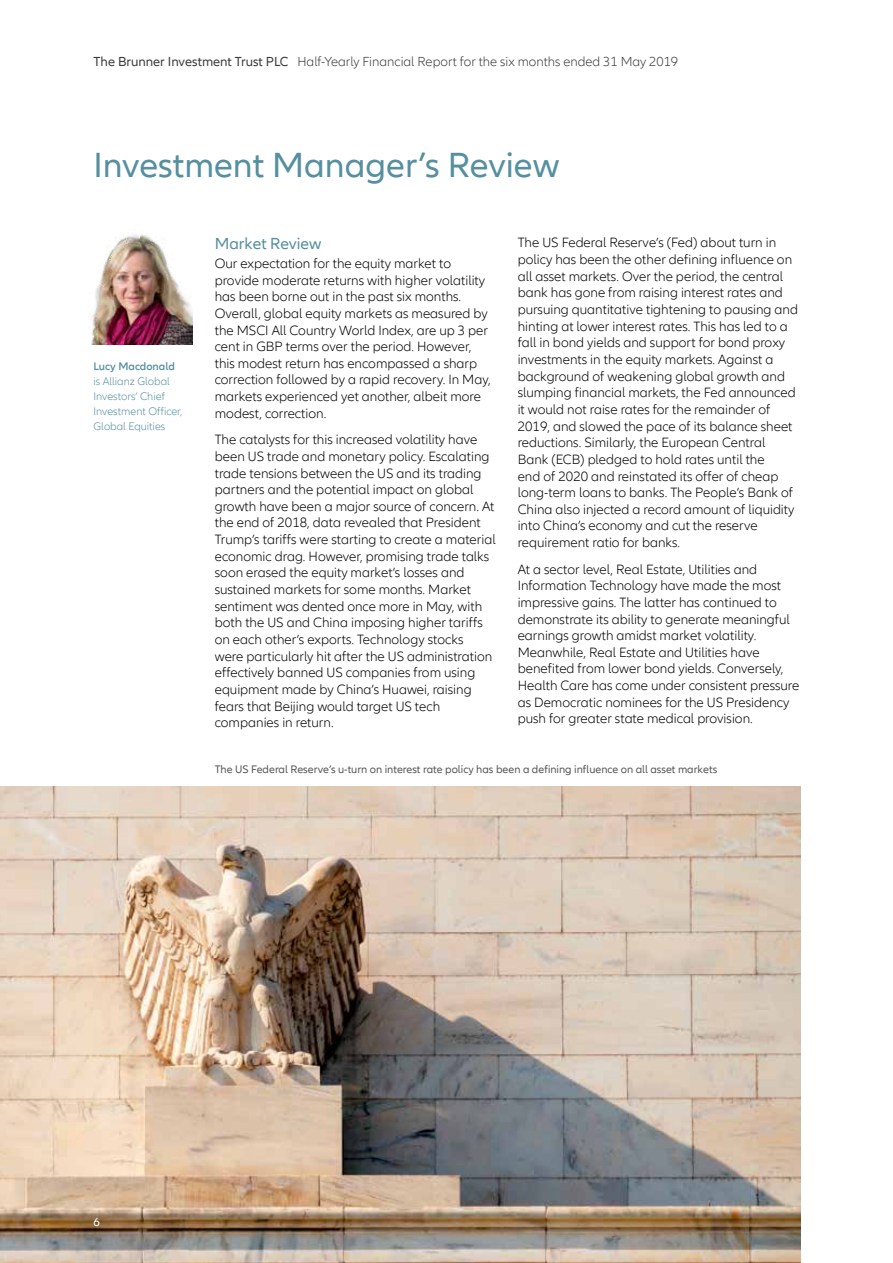
<style>
.page{position:relative;width:893px;height:1263px;background:#fff}
.page>*{position:absolute;margin:0;border:0;box-sizing:border-box;transform-origin:0 0}
.t1{font:36px "Allianz Neo";color:#558fa0}
.t2{font:16.5px "Allianz Neo";color:#558fa0}
.t3{font:300 13.8px/16.6px "Allianz Neo";color:#000}
.t4{font:300 13.5px "Allianz Neo";color:#3c3c3b}
.t5{font:12px "Allianz Neo";color:#fff}
.t6{font:11.25px "Allianz Neo";color:#575756}
.t7{font:300 11.25px/15px "Allianz Neo";color:#558fa0}
.t8{font:600 11.25px "Allianz Neo";color:#558fa0}
.s1{font-weight:400}
</style>
<div class="page">
<img style="left:91px;top:234px;width:101px;height:110px">
<img style="left:0;top:787px;width:800px;height:476px">
<p class="t4" style="left:94px;top:54px;width:586px"><span class="s1">The Brunner Investment Trust PLC</span> Half-Yearly Financial Report for the six months ended 31 May 2019</p>
<h1 class="t1" style="left:94px;top:145px;width:468px">Investment Manager’s Review</h1>
<p class="t8" style="left:94px;top:360px;width:83px">Lucy Macdonald</p>
<p class="t7" style="left:94px;top:374px;width:90px">is Allianz Global<br>Investors’ Chief<br>Investment Officer,<br>Global Equities</p>
<p class="t2" style="left:215px;top:234px;width:108px">Market Review</p>
<p class="t3" style="left:215px;top:255px;width:277px">Our expectation for the equity market to provide moderate returns with higher volatility has been borne out in the past six months.<br>Overall, global equity markets as measured by the MSCI All Country World Index, are up 3 per cent in GBP terms over the period. However, this modest return has encompassed a sharp correction followed by a rapid recovery. In May, markets experienced yet another, albeit more modest, correction.</p>
<p class="t3" style="left:215px;top:432px;width:282px">The catalysts for this increased volatility have been US trade and monetary policy. Escalating trade tensions between the US and its trading partners and the potential impact on global growth have been a major source of concern. At the end of 2018, data revealed that President Trump’s tariffs were starting to create a material economic drag. However, promising trade talks soon erased the equity market’s losses and sustained markets for some months. Market sentiment was dented once more in May, with both the US and China imposing higher tariffs on each other’s exports. Technology stocks<br>were particularly hit after the US administration effectively banned US companies from using equipment made by China’s Huawei, raising fears that Beijing would target US tech companies in return.</p>
<p class="t3" style="left:518px;top:235px;width:282px">The US Federal Reserve’s (Fed) about turn in policy has been the other defining influence on all asset markets. Over the period, the central bank has gone from raising interest rates and pursuing quantitative tightening to pausing and hinting at lower interest rates. This has led to a fall in bond yields and support for bond proxy investments in the equity markets. Against a background of weakening global growth and slumping financial markets, the Fed announced it would not raise rates for the remainder of 2019, and slowed the pace of its balance sheet reductions. Similarly, the European Central Bank (ECB) pledged to hold rates until the<br>end of 2020 and reinstated its offer of cheap long-term loans to banks. The People’s Bank of China also injected a record amount of liquidity into China’s economy and cut the reserve requirement ratio for banks.</p>
<p class="t3" style="left:518px;top:561px;width:283px">At a sector level, Real Estate, Utilities and Information Technology have made the most impressive gains. The latter has continued to demonstrate its ability to generate meaningful earnings growth amidst market volatility.<br>Meanwhile, Real Estate and Utilities have benefited from lower bond yields. Conversely, Health Care has come under consistent pressure as Democratic nominees for the US Presidency push for greater state medical provision.</p>
<p class="t6" style="left:215px;top:763px;width:504px">The US Federal Reserve’s u-turn on interest rate policy has been a defining influence on all asset markets</p>
<p class="t5" style="left:94px;top:1215px;width:8px">6</p>
</div>
